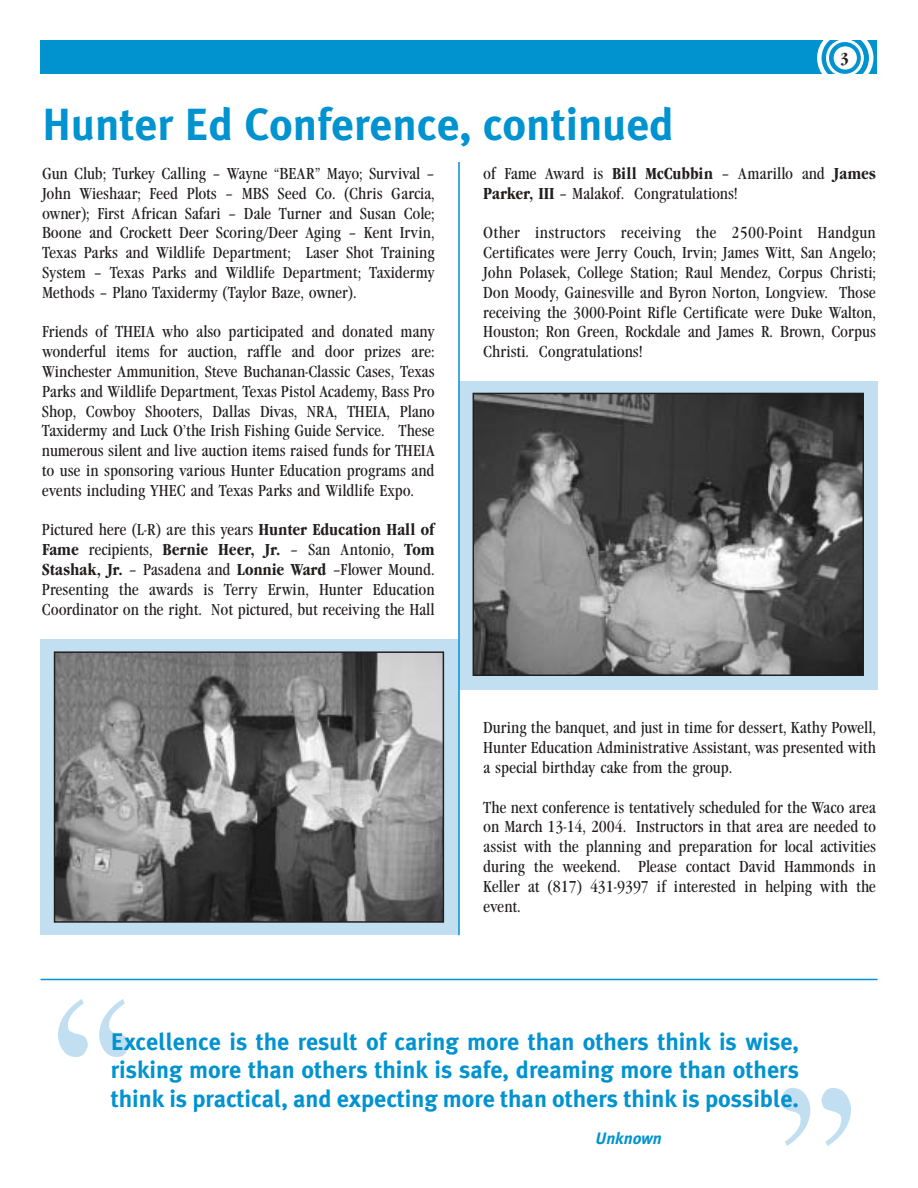
<style>
.page{position:relative;width:918px;height:1188px;background:#fff}
.page>*{position:absolute;margin:0;border:0;box-sizing:border-box;transform-origin:0 0}
.t1{font:700 45px "Meta Plus";color:#0093d0}
.t2{font:700 24px/28.8px "Meta Plus";color:#0093d0;text-align:justify}
.t3{font:16.5px/19.8px "Garamond Condensed Book DTC";letter-spacing:-.005em;color:#231f1f;text-align:justify}
.t4{font:italic 700 16.5px "Meta Plus";color:#0093d0}
.t5{font:16.5px "Garamond Condensed Bold DTC";color:#231f1f}
.s1{font-family:"Garamond Condensed Bold DTC"}
</style>
<div class="page">
<div style="left:40px;top:40px;width:838px;height:34px;background:#0093d0"></div>
<svg style="left:817px;top:40px;width:56px;height:34px"></svg>
<div style="left:834px;top:46px;width:23px;height:24px;background:#fff;border-radius:50%"></div>
<div style="left:40px;top:640px;width:419px;height:295px;background:#c2dff1"></div>
<img style="left:57px;top:654px;width:384px;height:266px">
<div style="left:54px;top:651px;width:390px;height:272px;border:2px solid #231f1f"></div>
<div style="left:459px;top:381px;width:419px;height:308px;background:#c2dff1"></div>
<img style="left:476px;top:396px;width:385px;height:277px">
<div style="left:473px;top:393px;width:391px;height:283px;border:2px solid #231f1f"></div>
<hr style="left:458px;top:162px;width:2px;height:773px;background:#0093d0">
<img style="left:59px;top:1000px;width:70px;height:56px">
<img style="left:780px;top:1089px;width:70px;height:56px">
<hr style="left:40px;top:979px;width:838px;height:1px;background:#0093d0">
<h1 class="t1" style="left:42px;top:106px;width:634px">Hunter Ed Conference, continued</h1>
<p class="t5" style="left:840px;top:51px;width:11px">3</p>
<p class="t3" style="left:42px;top:165px;width:394px">Gun Club; Turkey Calling – Wayne “BEAR” Mayo; Survival – John Wieshaar; Feed Plots – MBS Seed Co. (Chris Garcia, owner); First African Safari – Dale Turner and Susan Cole; Boone and Crockett Deer Scoring/Deer Aging – Kent Irvin, Texas Parks and Wildlife Department; Laser Shot Training System – Texas Parks and Wildlife Department; Taxidermy Methods – Plano Taxidermy (Taylor Baze, owner).</p>
<p class="t3" style="left:42px;top:323px;width:394px">Friends of THEIA who also participated and donated many wonderful items for auction, raffle and door prizes are:<br>Winchester Ammunition, Steve Buchanan-Classic Cases, Texas Parks and Wildlife Department, Texas Pistol Academy, Bass Pro Shop, Cowboy Shooters, Dallas Divas, NRA, THEIA, Plano Taxidermy and Luck O’the Irish Fishing Guide Service. These numerous silent and live auction items raised funds for THEIA to use in sponsoring various Hunter Education programs and events including YHEC and Texas Parks and Wildlife Expo.</p>
<p class="t3" style="left:42px;top:521px;width:394px">Pictured here (L-R) are this years <span class="s1">Hunter Education Hall of Fame</span> recipients, <span class="s1">Bernie Heer, Jr.</span> – San Antonio, <span class="s1">Tom Stashak, Jr.</span> – Pasadena and <span class="s1">Lonnie Ward</span> –Flower Mound.<br>Presenting the awards is Terry Erwin, Hunter Education Coordinator on the right. Not pictured, but receiving the Hall</p>
<p class="t3" style="left:483px;top:165px;width:394px">of Fame Award is <span class="s1">Bill McCubbin</span> – Amarillo and <span class="s1">James<br>Parker, III</span> – Malakof. Congratulations!</p>
<p class="t3" style="left:483px;top:224px;width:394px">Other instructors receiving the 2500-Point Handgun Certificates were Jerry Couch, Irvin; James Witt, San Angelo; John Polasek, College Station; Raul Mendez, Corpus Christi; Don Moody, Gainesville and Byron Norton, Longview. Those receiving the 3000-Point Rifle Certificate were Duke Walton, Houston; Ron Green, Rockdale and James R. Brown, Corpus Christi. Congratulations!</p>
<p class="t3" style="left:483px;top:719px;width:394px">During the banquet, and just in time for dessert, Kathy Powell, Hunter Education Administrative Assistant, was presented with a special birthday cake from the group.</p>
<p class="t3" style="left:483px;top:799px;width:394px">The next conference is tentatively scheduled for the Waco area on March 13-14, 2004. Instructors in that area are needed to assist with the planning and preparation for local activities during the weekend. Please contact David Hammonds in Keller at (817) 431-9397 if interested in helping with the event.</p>
<h2 class="t2" style="left:111px;top:1029px;width:690px">Excellence is the result of caring more than others think is wise, risking more than others think is safe, dreaming more than others think is practical, and expecting more than others think is possible.</h2>
<p class="t4" style="left:596px;top:1132px;width:68px">Unknown</p>
</div>
